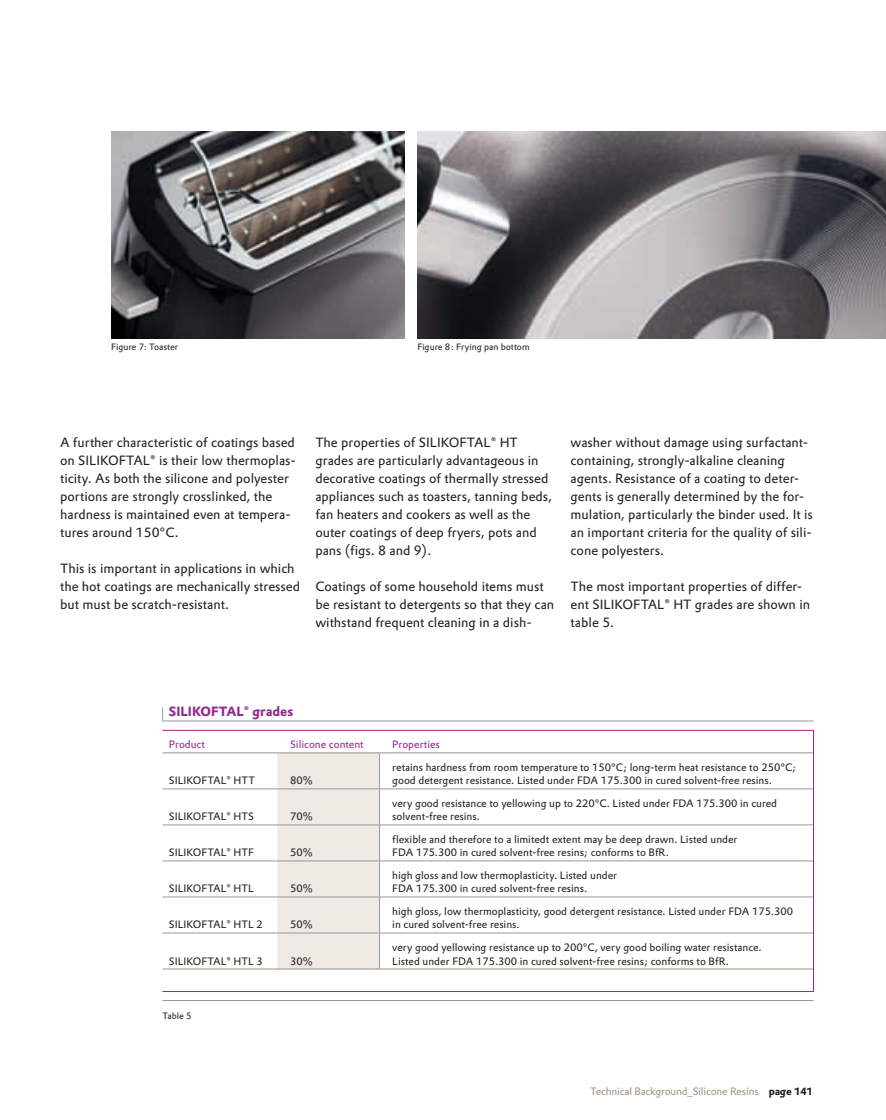
<style>
.page{position:relative;width:886px;height:1120px;background:#fff}
.page>*{position:absolute;margin:0;border:0;box-sizing:border-box;transform-origin:0 0}
.t1{font:13.2px/18px "Evonik Prokyon";color:#231f20}
.t2{font:700 13.2px "Evonik Prokyon";color:#95268f}
.t3{font:10.5px/13.5px "Evonik Prokyon";color:#231f20}
.t4{font:10.5px "Evonik Prokyon";letter-spacing:-.015em;color:#a09386}
.t5{font:10.5px "Evonik Prokyon";color:#95268f}
.t6{font:9px "Evonik Prokyon";color:#231f20}
.s1{font-weight:700;color:#231f20}
</style>
<div class="page">
<div style="left:277px;top:753px;width:102px;height:215px;background:#eee9e3"></div>
<hr style="left:162px;top:720px;width:651px;height:1px;background:#9f959d">
<svg style="left:162px;top:707px;width:1px;height:13px"></svg>
<hr style="left:162px;top:991px;width:651px;height:1px;background:#95268f">
<hr style="left:162px;top:788px;width:651px;height:1px;background:#9f959d">
<hr style="left:162px;top:1000px;width:651px;height:1px;background:#9f959d">
<hr style="left:162px;top:824px;width:651px;height:1px;background:#9f959d">
<hr style="left:162px;top:860px;width:651px;height:1px;background:#9f959d">
<hr style="left:162px;top:896px;width:651px;height:1px;background:#9f959d">
<hr style="left:162px;top:932px;width:651px;height:1px;background:#9f959d">
<hr style="left:379px;top:753px;width:1px;height:35px;background:#9f959d">
<hr style="left:379px;top:789px;width:1px;height:35px;background:#9f959d">
<hr style="left:379px;top:825px;width:1px;height:35px;background:#9f959d">
<hr style="left:379px;top:861px;width:1px;height:35px;background:#9f959d">
<hr style="left:379px;top:897px;width:1px;height:35px;background:#9f959d">
<hr style="left:379px;top:933px;width:1px;height:35px;background:#9f959d">
<hr style="left:162px;top:730px;width:651px;height:1px;background:#95268f">
<hr style="left:813px;top:752px;width:1px;height:36px;background:#95268f">
<hr style="left:813px;top:788px;width:1px;height:36px;background:#95268f">
<hr style="left:813px;top:824px;width:1px;height:36px;background:#95268f">
<hr style="left:813px;top:860px;width:1px;height:36px;background:#95268f">
<hr style="left:813px;top:896px;width:1px;height:36px;background:#95268f">
<hr style="left:813px;top:932px;width:1px;height:36px;background:#95268f">
<svg style="left:813px;top:968px;width:1px;height:23px"></svg>
<hr style="left:162px;top:752px;width:651px;height:1px;background:#a09386">
<svg style="left:813px;top:730px;width:1px;height:22px"></svg>
<hr style="left:162px;top:968px;width:651px;height:1px;background:#a09386">
<img style="left:111px;top:131px;width:293px;height:207px">
<img style="left:417px;top:131px;width:468px;height:207px">
<p class="t6" style="left:111px;top:343px;width:69px">Figure 7: Toaster</p>
<p class="t6" style="left:417px;top:343px;width:114px">Figure 8: Frying pan bottom</p>
<p class="t1" style="left:60px;top:434px;width:237px">A further characteristic of coatings based on SILIKOFTAL® is their low thermoplas&shy;ticity. As both the silicone and polyester portions are strongly crosslinked, the hardness is maintained even at tempera&shy;tures around 150°C.</p>
<p class="t1" style="left:60px;top:560px;width:241px">This is important in applications in which the hot coatings are mechanically stressed but must be scratch-resistant.</p>
<p class="t1" style="left:315px;top:434px;width:238px">The properties of SILIKOFTAL® HT grades are particularly advantageous in decorative coatings of thermally stressed appliances such as toasters, tanning beds, fan heaters and cookers as well as the outer coatings of deep fryers, pots and pans (figs. 8 and 9).</p>
<p class="t1" style="left:315px;top:578px;width:240px">Coatings of some household items must be resistant to detergents so that they can withstand frequent cleaning in a dish-</p>
<p class="t1" style="left:570px;top:434px;width:244px">washer without damage using surfactant&shy;containing, strongly-aIkaline cleaning agents. Resistance of a coating to deter&shy;gents is generally determined by the for&shy;mulation, particularly the binder used. It is an important criteria for the quality of sili&shy;cone polyesters.</p>
<p class="t1" style="left:570px;top:578px;width:241px">The most important properties of differ&shy;ent SILIKOFTAL® HT grades are shown in table 5.</p>
<p class="t2" style="left:169px;top:706px;width:126px">SILIKOFTAL® grades</p>
<p class="t5" style="left:169px;top:740px;width:38px">Product</p>
<p class="t5" style="left:290px;top:740px;width:75px">Silicone content</p>
<p class="t5" style="left:392px;top:740px;width:49px">Properties</p>
<p class="t3" style="left:169px;top:774px;width:88px">SILIKOFTAL® HTT</p>
<p class="t3" style="left:290px;top:774px;width:24px">80%</p>
<p class="t3" style="left:392px;top:761px;width:405px">retains hardness from room temperature to 150°C; long-term heat resistance to 250°C; good detergent resistance. Listed under FDA 175.300 in cured solvent-free resins.</p>
<p class="t3" style="left:169px;top:810px;width:87px">SILIKOFTAL® HTS</p>
<p class="t3" style="left:290px;top:810px;width:24px">70%</p>
<p class="t3" style="left:169px;top:846px;width:87px">SILIKOFTAL® HTF</p>
<p class="t3" style="left:290px;top:846px;width:24px">50%</p>
<p class="t3" style="left:169px;top:882px;width:86px">SILIKOFTAL® HTL</p>
<p class="t3" style="left:290px;top:882px;width:24px">50%</p>
<p class="t3" style="left:169px;top:918px;width:95px">SILIKOFTAL® HTL 2</p>
<p class="t3" style="left:290px;top:918px;width:24px">50%</p>
<p class="t3" style="left:169px;top:954px;width:95px">SILIKOFTAL® HTL 3</p>
<p class="t3" style="left:290px;top:954px;width:24px">30%</p>
<p class="t6" style="left:162px;top:1011px;width:31px">Table 5</p>
<p class="t3" style="left:392px;top:797px;width:386px">very good resistance to yellowing up to 220°C. Listed under FDA 175.300 in cured solvent-free resins.</p>
<p class="t3" style="left:392px;top:833px;width:347px">flexible and therefore to a limitedt extent may be deep drawn. Listed under<br>FDA 175.300 in cured solvent-free resins; conforms to BfR.</p>
<p class="t3" style="left:392px;top:869px;width:226px">high gloss and low thermoplasticity. Listed under<br>FDA 175.300 in cured solvent-free resins.</p>
<p class="t3" style="left:392px;top:905px;width:402px">high gloss, low thermoplasticity, good detergent resistance. Listed under FDA 175.300 in cured solvent-free resins.</p>
<p class="t3" style="left:392px;top:941px;width:371px">very good yellowing resistance up to 200°C, very good boiling water resistance.<br>Listed under FDA 175.300 in cured solvent-free resins; conforms to BfR.</p>
<p class="t4" style="left:590px;top:1086px;width:224px">Technical Background_Silicone Resins <span class="s1">page 141</span></p>
</div>
